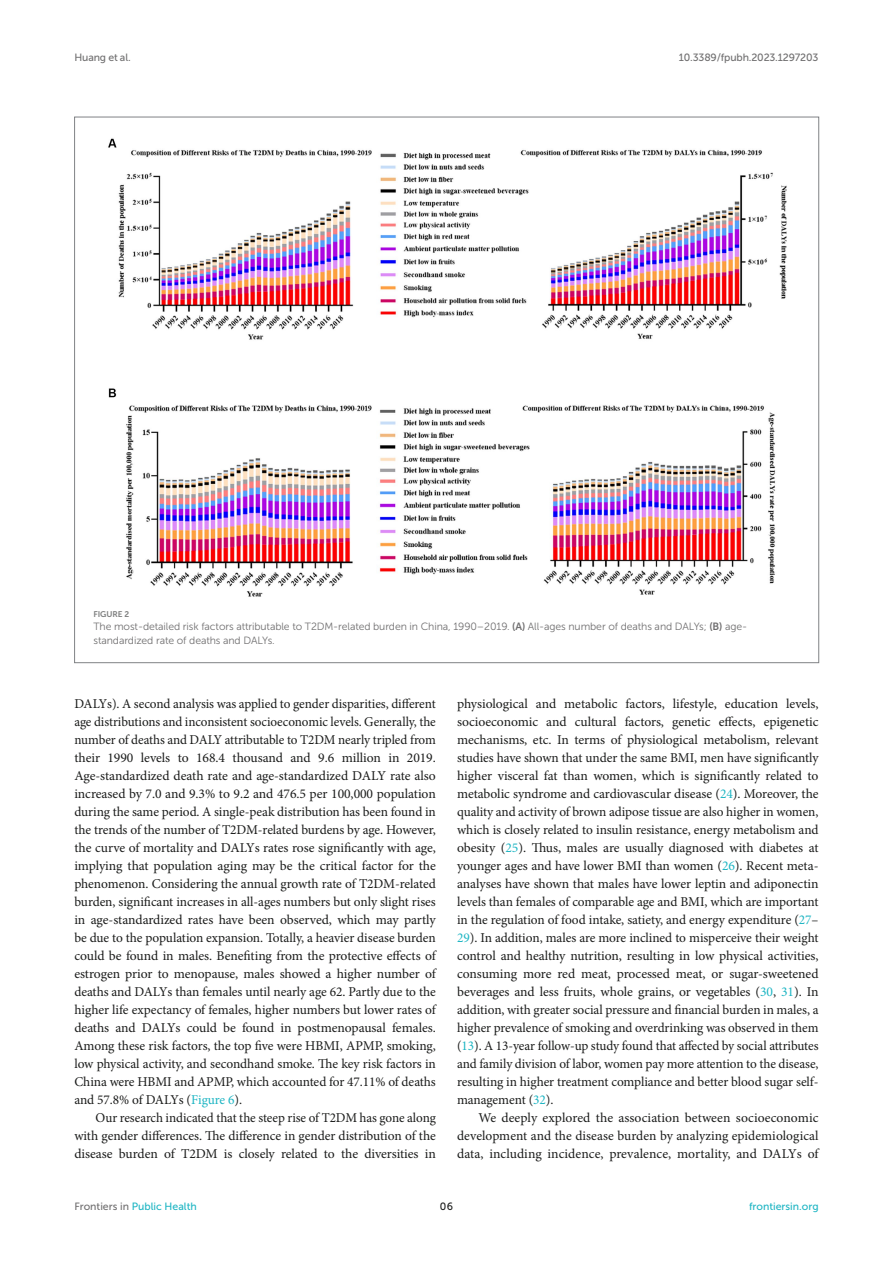
<style>
.page{position:relative;width:893px;height:1263px;background:#fff}
.page>*{position:absolute;margin:0;border:0;box-sizing:border-box;transform-origin:0 0}
.TEXT{font:13.5px/18px "Minion Pro";letter-spacing:-.005em;color:#1b1c1b;text-align:justify}
.TEXT_FLUSH{font:13.5px/18px "Minion Pro";letter-spacing:-.005em;color:#1b1c1b;text-align:justify}
.FIG_LEG{font:10.5px/13.5px "Museo Sans 300";letter-spacing:-.01em;color:#706f70}
.t1{font:10.5px "Museo Sans 500";color:#1db5c3}
.t2{font:10.5px "Museo Sans 500";letter-spacing:-.015em;color:#706f70}
.t3{font:10.5px "Museo Sans 500";color:#1b1c1b}
.FIG_HD{font:8.25px "Museo Sans 700";letter-spacing:-.01em;color:#7e7f7f}
.s1{font-family:"Museo Sans 700"}
.s2{color:#1db5c3}
.s3{color:#706f70}
</style>
<div class="page">
<img style="left:108px;top:138px;width:679px;height:459px">
<p class="t2" style="left:74px;top:51px;width:58px">Huang et al.</p>
<p class="t2" style="left:679px;top:51px;width:141px">10.3389/fpubh.2023.1297203</p>
<p class="FIG_HD" style="left:94px;top:609px;width:37px">FIGURE 2</p>
<p class="FIG_LEG" style="left:94px;top:620px;width:655px">The most-detailed risk factors attributable to T2DM-related burden in China, 1990–2019. <span class="s1">(A)</span> All-ages number of deaths and DALYs; <span class="s1">(B)</span> age&shy;standardized rate of deaths and DALYs.</p>
<p class="TEXT_FLUSH" style="left:74px;top:695px;width:363px">DALYs). A second analysis was applied to gender disparities, different age distributions and inconsistent socioeconomic levels. Generally, the number of deaths and DALY attributable to T2DM nearly tripled from their 1990 levels to 168.4 thousand and 9.6 million in 2019.<br>Age-standardized death rate and age-standardized DALY rate also increased by 7.0 and 9.3% to 9.2 and 476.5 per 100,000 population during the same period. A single-peak distribution has been found in the trends of the number of T2DM-related burdens by age. However, the curve of mortality and DALYs rates rose significantly with age, implying that population aging may be the critical factor for the phenomenon. Considering the annual growth rate of T2DM-related burden, significant increases in all-ages numbers but only slight rises in age-standardized rates have been observed, which may partly be due to the population expansion. Totally, a heavier disease burden could be found in males. Benefiting from the protective effects of estrogen prior to menopause, males showed a higher number of deaths and DALYs than females until nearly age 62. Partly due to the higher life expectancy of females, higher numbers but lower rates of deaths and DALYs could be found in postmenopausal females.<br>Among these risk factors, the top five were HBMI, APMP, smoking, low physical activity, and secondhand smoke. The key risk factors in China were HBMI and APMP, which accounted for 47.11% of deaths and 57.8% of DALYs (<span class="s2">Figure 6</span>).</p>
<p class="TEXT" style="left:74px;top:1109px;width:363px;text-indent:21px">Our research indicated that the steep rise of T2DM has gone along with gender differences. The difference in gender distribution of the disease burden of T2DM is closely related to the diversities in</p>
<p class="TEXT" style="left:457px;top:695px;width:363px">physiological and metabolic factors, lifestyle, education levels, socioeconomic and cultural factors, genetic effects, epigenetic mechanisms, etc. In terms of physiological metabolism, relevant studies have shown that under the same BMI, men have significantly higher visceral fat than women, which is significantly related to metabolic syndrome and cardiovascular disease (<span class="s2">24</span>). Moreover, the quality and activity of brown adipose tissue are also higher in women, which is closely related to insulin resistance, energy metabolism and obesity (<span class="s2">25</span>). Thus, males are usually diagnosed with diabetes at younger ages and have lower BMI than women (<span class="s2">26</span>). Recent meta&shy;analyses have shown that males have lower leptin and adiponectin levels than females of comparable age and BMI, which are important in the regulation of food intake, satiety, and energy expenditure (<span class="s2">27</span>– <span class="s2">29</span>). In addition, males are more inclined to misperceive their weight control and healthy nutrition, resulting in low physical activities, consuming more red meat, processed meat, or sugar-sweetened beverages and less fruits, whole grains, or vegetables (<span class="s2">30</span>, <span class="s2">31</span>). In addition, with greater social pressure and financial burden in males, a higher prevalence of smoking and overdrinking was observed in them (<span class="s2">13</span>). A 13-year follow-up study found that affected by social attributes and family division of labor, women pay more attention to the disease, resulting in higher treatment compliance and better blood sugar self&shy;management (<span class="s2">32</span>).</p>
<p class="TEXT" style="left:457px;top:1109px;width:363px;text-indent:21px">We deeply explored the association between socioeconomic development and the disease burden by analyzing epidemiological data, including incidence, prevalence, mortality, and DALYs of</p>
<p class="t1" style="left:74px;top:1200px;width:124px"><span class="s3">Frontiers in</span> Public Health</p>
<p class="t3" style="left:440px;top:1200px;width:15px">06</p>
<p class="t1" style="left:749px;top:1200px;width:71px">frontiersin.org</p>
</div>
